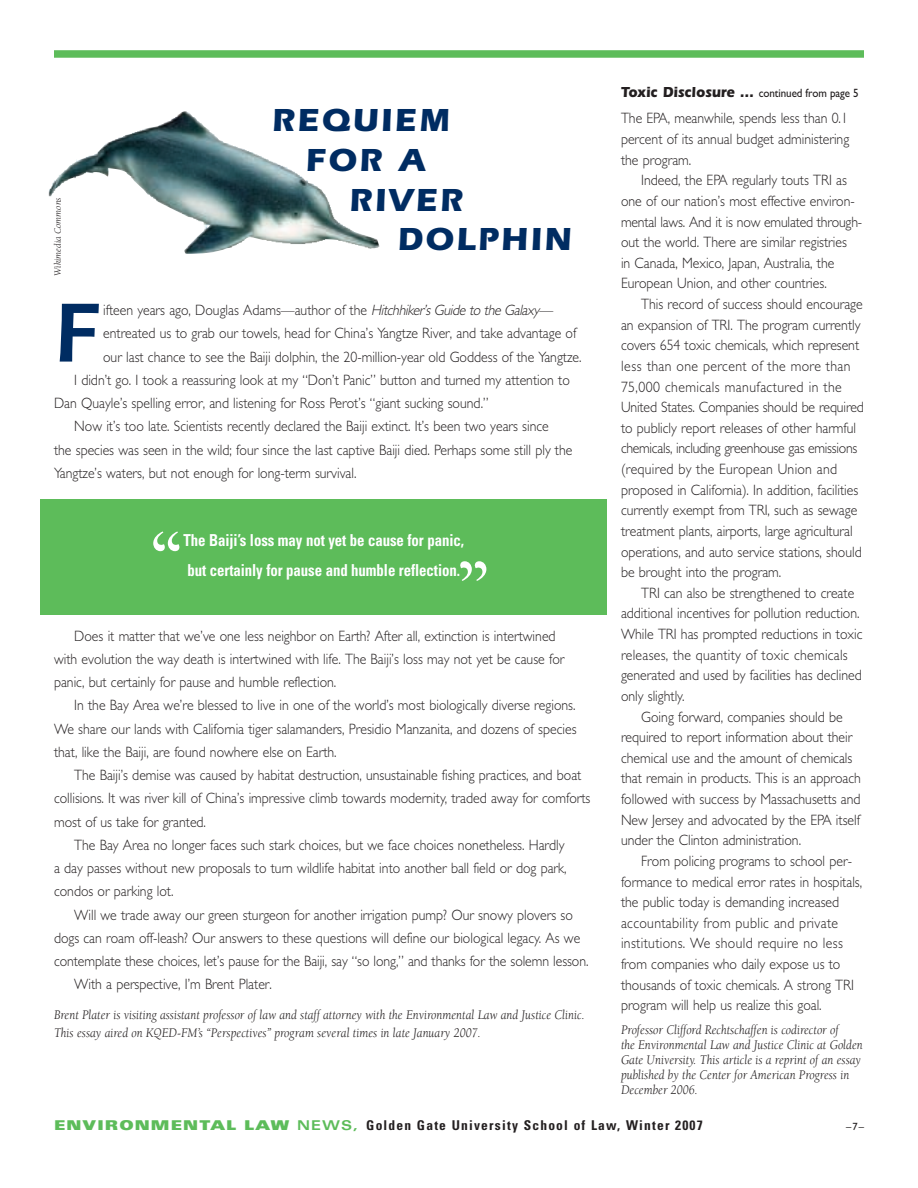
<style>
.page{position:relative;width:918px;height:1188px;background:#fff}
.page>*{position:absolute;margin:0;border:0;box-sizing:border-box;transform-origin:0 0}
.t1{font:600 86.7px "ITC Eras Std";color:#002c62;scale:.92 1}
.t2{font:67.5px "Galliard Std";color:#fff}
.t3{font:700 33px "ITC Eras Std";letter-spacing:.07em;color:#002c62}
.t4{font:700 condensed 16.5px/30px "Univers LT Std";letter-spacing:-.005em;color:#fff;scale:.9 1}
.t5{font:300 15px/20.7px "Gentle Sans";color:#231f20;scale:.92 1}
.t6{font:700 15px "ITC Eras Std";color:#231f20;scale:.92 1}
.t7{font:italic 13.5px/15px "Berkeley";color:#231f20;scale:.92 1}
.t8{font:700 condensed 13.5px "Univers LT Std";letter-spacing:.09em;color:#231f20}
.t9{font:10.5px "Gentle Sans";color:#231f20}
.t10{font:italic 9.75px "Berkeley";color:#231f20}
.s1{font-style:italic}
.s2{font-family:"Gentle Sans";font-weight:400;font-size:12px}
.s3{font-family:"Univers LT Std X Black Ex";font-weight:400;font-stretch:normal;color:#5dbc5a}
.s4{font-stretch:expanded;color:#5dbc5a}
</style>
<div class="page">
<div style="left:54px;top:50px;width:810px;height:8px;background:#5dbc5a"></div>
<img style="left:210px;top:132px;width:170px;height:117px">
<div style="left:40px;top:499px;width:568px;height:116px;background:#5dbc5a"></div>
<p class="t10" style="left:54px;top:276px;width:80px;rotate:-90deg">Wikimedia Commons</p>
<h3 class="t3" style="left:272px;top:109px;width:179px">REQUIEM</h3>
<h3 class="t3" style="left:306px;top:148px;width:121px">FOR A</h3>
<h3 class="t3" style="left:349px;top:188px;width:115px">RIVER</h3>
<h3 class="t3" style="left:397px;top:228px;width:176px">DOLPHIN</h3>
<h1 class="t1" style="left:54px;top:304px;width:51px">F</h1>
<p class="t5" style="left:103px;top:300px;width:491px">ifteen years ago, Douglas Adams—author of the <span class="s1">Hitchhiker’s Guide to the Galaxy</span>—</p>
<p class="t5" style="left:103px;top:323px;width:516px">entreated us to grab our towels, head for China’s Yangtze River, and take advantage of</p>
<p class="t5" style="left:103px;top:346px;width:522px">our last chance to see the Baiji dolphin, the 20-million-year old Goddess of the Yangtze.</p>
<p class="t5" style="left:74px;top:369px;width:540px">I didn’t go. I took a reassuring look at my “Don’t Panic” button and turned my attention to</p>
<p class="t5" style="left:54px;top:393px;width:474px">Dan Quayle’s spelling error, and listening for Ross Perot’s “giant sucking sound.”</p>
<p class="t5" style="left:74px;top:416px;width:517px">Now it’s too late. Scientists recently declared the Baiji extinct. It’s been two years since</p>
<p class="t5" style="left:54px;top:439px;width:565px">the species was seen in the wild; four since the last captive Baiji died. Perhaps some still ply the</p>
<p class="t5" style="left:54px;top:462px;width:330px">Yangtze’s waters, but not enough for long-term survival.</p>
<h2 class="t2" style="left:149px;top:515px;width:37px">“</h2>
<p class="t4" style="left:184px;top:526px;width:313px">The Baiji’s loss may not yet be cause for panic, but certainly for pause and humble reflection.</p>
<h2 class="t2" style="left:491px;top:597px;width:37px;rotate:-180deg">“</h2>
<p class="t5" style="left:54px;top:624px;width:556px;line-height:23.2px;text-indent:20px">Does it matter that we’ve one less neighbor on Earth? After all, extinction is intertwined with evolution the way death is intertwined with life. The Baiji’s loss may not yet be cause for panic, but certainly for pause and humble reflection.</p>
<p class="t5" style="left:54px;top:694px;width:569px;line-height:23.2px;text-align:justify;text-indent:20px">In the Bay Area we’re blessed to live in one of the world’s most biologically diverse regions.<br>We share our lands with California tiger salamanders, Presidio Manzanita, and dozens of species that, like the Baiji, are found nowhere else on Earth.</p>
<p class="t5" style="left:74px;top:765px;width:553px">The Baiji’s demise was caused by habitat destruction, unsustainable fishing practices, and boat</p>
<p class="t5" style="left:54px;top:788px;width:585px">collisions. It was river kill of China’s impressive climb towards modernity, traded away for comforts</p>
<p class="t5" style="left:54px;top:811px;width:167px">most of us take for granted.</p>
<p class="t5" style="left:74px;top:834px;width:534px">The Bay Area no longer faces such stark choices, but we face choices nonetheless. Hardly</p>
<p class="t5" style="left:54px;top:858px;width:559px">a day passes without new proposals to turn wildlife habitat into another ball field or dog park,</p>
<p class="t5" style="left:54px;top:881px;width:131px">condos or parking lot.</p>
<p class="t5" style="left:74px;top:904px;width:543px">Will we trade away our green sturgeon for another irrigation pump? Our snowy plovers so</p>
<p class="t5" style="left:54px;top:927px;width:574px">dogs can roam off-leash? Our answers to these questions will define our biological legacy. As we</p>
<p class="t5" style="left:54px;top:951px;width:582px">contemplate these choices, let’s pause for the Baiji, say “so long,” and thanks for the solemn lesson.</p>
<p class="t5" style="left:74px;top:974px;width:216px">With a perspective, I’m Brent Plater.</p>
<p class="t7" style="left:54px;top:1007px;width:578px;line-height:18px">Brent Plater is visiting assistant professor of law and staff attorney with the Environmental Law and Justice Clinic.<br>This essay aired on KQED-FM’s “Perspectives” program several times in late January 2007.</p>
<p class="t6" style="left:621px;top:87px;width:260px">Toxic Disclosure ... <span class="s2">continued from page 5</span></p>
<p class="t5" style="left:621px;top:108px;width:250px;text-align:justify">The EPA, meanwhile, spends less than 0.1 percent of its annual budget administering the program.</p>
<p class="t5" style="left:621px;top:170px;width:264px;text-indent:20px">Indeed, the EPA regularly touts TRI as one of our nation’s most effective environ&shy;mental laws. And it is now emulated through&shy;out the world. There are similar registries<br>in Canada, Mexico, Japan, Australia, the European Union, and other countries.</p>
<p class="t5" style="left:621px;top:294px;width:266px;text-indent:20px">This record of success should encourage an expansion of TRI. The program currently covers 654 toxic chemicals, which represent less than one percent of the more than 75,000 chemicals manufactured in the United States. Companies should be required to publicly report releases of other harmful chemicals, including greenhouse gas emissions (required by the European Union and proposed in California). In addition, facilities currently exempt from TRI, such as sewage treatment plants, airports, large agricultural operations, and auto service stations, should be brought into the program.</p>
<p class="t5" style="left:621px;top:582px;width:264px;text-indent:20px">TRI can also be strengthened to create additional incentives for pollution reduction.<br>While TRI has prompted reductions in toxic releases, the quantity of toxic chemicals generated and used by facilities has declined only slightly.</p>
<p class="t5" style="left:621px;top:706px;width:262px;text-indent:20px">Going forward, companies should be required to report information about their chemical use and the amount of chemicals that remain in products. This is an approach followed with success by Massachusetts and New Jersey and advocated by the EPA itself under the Clinton administration.</p>
<p class="t5" style="left:621px;top:850px;width:264px;text-indent:20px">From policing programs to school per&shy;formance to medical error rates in hospitals, the public today is demanding increased accountability from public and private institutions. We should require no less from companies who daily expose us to thousands of toxic chemicals. A strong TRI program will help us realize this goal.</p>
<p class="t7" style="left:621px;top:1024px;width:264px">Professor Clifford Rechtschaffen is codirector of<br>the Environmental Law and Justice Clinic at Golden Gate University. This article is a reprint of an essay published by the Center for American Progress in December 2006.</p>
<p class="t8" style="left:54px;top:1121px;width:650px"><span class="s3">ENVIRONMENTAL LAW</span> <span class="s4">NEWS,</span> Golden Gate University School of Law, Winter 2007</p>
<p class="t9" style="left:846px;top:1121px;width:19px">–7–</p>
</div>
